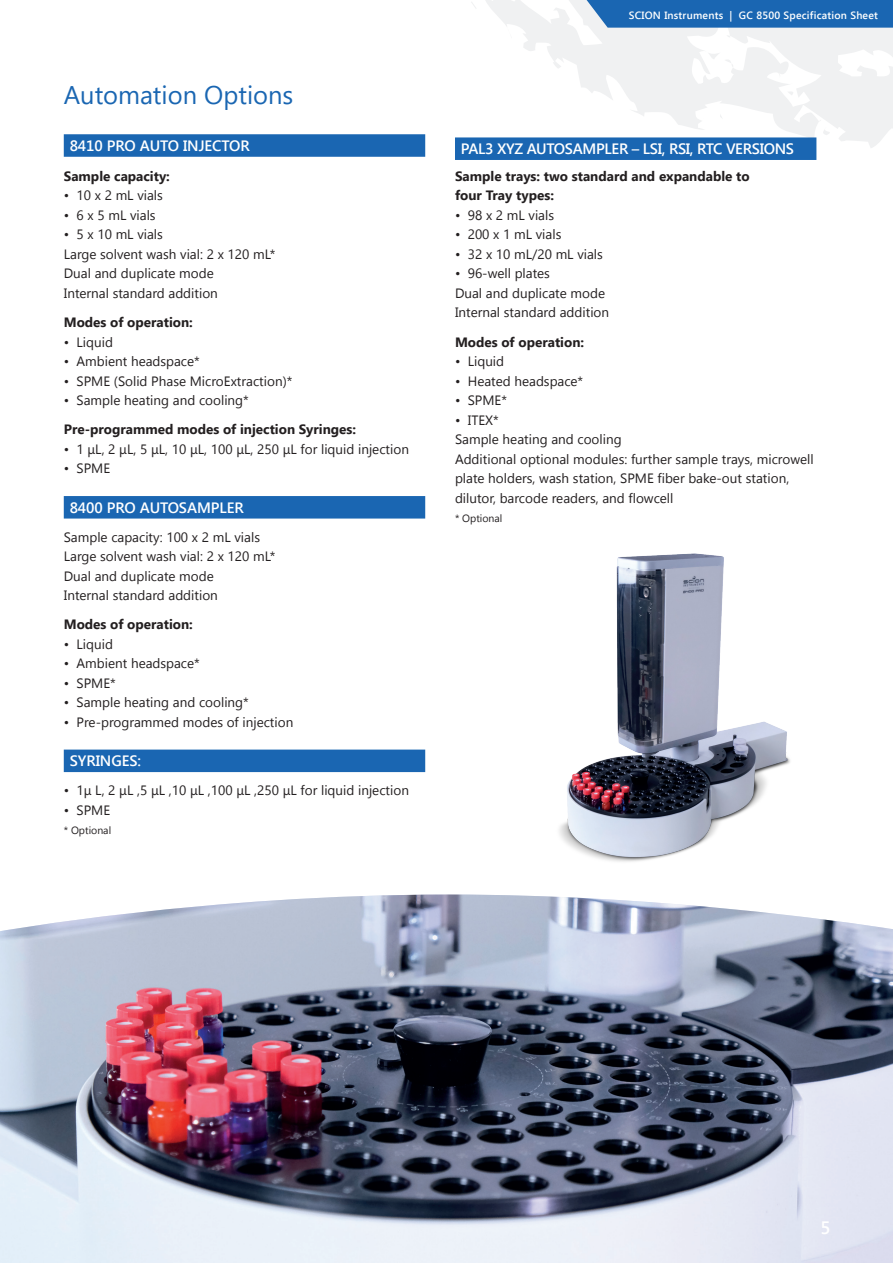
<style>
.page{position:relative;width:893px;height:1263px;background:#fff}
.page>*{position:absolute;margin:0;border:0;box-sizing:border-box;transform-origin:0 0}
.t1{font:25.5px "Segoe UI";color:#1a66b2}
.t2{font:600 18px "Segoe UI";color:#fff}
.t3{font:600 15px "Segoe UI";letter-spacing:-.02em;color:#fff}
.t4{font:13.5px/19.5px "Segoe UI Symbol";color:#231f20}
.t5{font:700 13.5px/19.5px "Segoe UI";color:#231f20}
.t6{font:600 10.5px "Segoe UI";letter-spacing:.02em;color:#fff}
.t7{font:10.5px "Segoe UI Symbol";color:#231f20}
</style>
<div class="page">
<svg style="left:486px;top:0;width:407px;height:150px;fill:#f0f1f2"></svg>
<svg style="left:508px;top:28px;width:4px;height:10px"></svg>
<svg style="left:726px;top:35px;width:4px;height:3px"></svg>
<svg style="left:707px;top:52px;width:27px;height:15px"></svg>
<svg style="left:720px;top:114px;width:3px;height:5px"></svg>
<svg style="left:787px;top:91px;width:7px;height:4px"></svg>
<svg style="left:819px;top:120px;width:11px;height:15px"></svg>
<svg style="left:577px;top:0;width:316px;height:28px"></svg>
<div style="left:608px;top:2px;width:272px;height:23px;background:#1a66b2"></div>
<img style="left:0;top:894px;width:893px;height:369px">
<div style="left:64px;top:134px;width:361px;height:23px;background:#1a66b2"></div>
<div style="left:64px;top:496px;width:361px;height:22px;background:#1a66b2"></div>
<div style="left:64px;top:749px;width:361px;height:23px;background:#1a66b2"></div>
<div style="left:455px;top:137px;width:361px;height:23px;background:#1a66b2"></div>
<img style="left:559px;top:553px;width:231px;height:309px">
<h1 class="t1" style="left:64px;top:80px;width:231px">Automation Options</h1>
<p class="t3" style="left:70px;top:135px;width:181px">8410 PRO AUTO INJECTOR</p>
<p class="t5" style="left:64px;top:166px;width:108px">Sample capacity:</p>
<p class="t4" style="left:64px;top:186px;width:7px">•</p>
<p class="t4" style="left:137px;top:186px;width:27px">❖ ●▲</p>
<p class="t4" style="left:64px;top:205px;width:7px">•</p>
<p class="t4" style="left:130px;top:205px;width:27px">❖ ●▲</p>
<p class="t4" style="left:64px;top:225px;width:7px">•</p>
<p class="t4" style="left:137px;top:225px;width:27px">❖ ●▲</p>
<p class="t4" style="left:100px;top:244px;width:44px">▲□●❖ ■▼</p>
<p class="t4" style="left:163px;top:244px;width:38px">▲ ❖ ●</p>
<p class="t4" style="left:73px;top:264px;width:37px">◆ ● ■</p>
<p class="t4" style="left:129px;top:264px;width:41px">◆● ▼</p>
<p class="t4" style="left:67px;top:283px;width:72px">■▼ ■● ▲▼■</p>
<p class="t4" style="left:195px;top:283px;width:25px">▼□■</p>
<p class="t5" style="left:64px;top:313px;width:131px">Modes of operation:</p>
<p class="t4" style="left:64px;top:332px;width:39px">• ❑◆ •</p>
<p class="t4" style="left:64px;top:371px;width:7px">•</p>
<p class="t4" style="left:259px;top:371px;width:25px">▼□■</p>
<p class="t4" style="left:64px;top:391px;width:7px">•</p>
<p class="t4" style="left:110px;top:391px;width:53px">● ▼■</p>
<p class="t4" style="left:180px;top:391px;width:57px">■ □□● ■</p>
<p class="t5" style="left:64px;top:420px;width:294px">Pre-programmed modes of injection Syringes:</p>
<p class="t4" style="left:64px;top:439px;width:7px">•</p>
<p class="t4" style="left:305px;top:439px;width:40px">□ ●❑◆</p>
<p class="t4" style="left:361px;top:439px;width:49px">■ ▼□■</p>
<p class="t4" style="left:64px;top:459px;width:7px">•</p>
<p class="t3" style="left:70px;top:497px;width:176px">8400 PRO AUTOSAMPLER</p>
<p class="t4" style="left:97px;top:527px;width:5px">●</p>
<p class="t4" style="left:234px;top:527px;width:27px">❖ ●▲</p>
<p class="t4" style="left:100px;top:547px;width:44px">▲□●❖ ■▼</p>
<p class="t4" style="left:163px;top:547px;width:38px">▲ ❖ ●</p>
<p class="t4" style="left:73px;top:566px;width:37px">◆ ● ■</p>
<p class="t4" style="left:129px;top:566px;width:41px">◆● ▼</p>
<p class="t4" style="left:67px;top:586px;width:72px">■▼ ■● ▲▼■</p>
<p class="t4" style="left:195px;top:586px;width:25px">▼□■</p>
<p class="t5" style="left:64px;top:615px;width:131px">Modes of operation:</p>
<p class="t4" style="left:64px;top:634px;width:39px">• ❑◆ •</p>
<p class="t4" style="left:110px;top:693px;width:53px">● ▼■</p>
<p class="t4" style="left:180px;top:693px;width:57px">■ □□● ■</p>
<p class="t4" style="left:64px;top:712px;width:7px">•</p>
<p class="t4" style="left:195px;top:712px;width:100px">□ ▲ □ ■ ▼□■</p>
<p class="t3" style="left:70px;top:750px;width:73px">SYRINGES:</p>
<p class="t4" style="left:64px;top:781px;width:7px">•</p>
<p class="t4" style="left:305px;top:781px;width:40px">□ ●❑◆</p>
<p class="t4" style="left:361px;top:781px;width:49px">■ ▼□■</p>
<p class="t4" style="left:64px;top:800px;width:7px">•</p>
<p class="t7" style="left:85px;top:824px;width:28px">▼□■ ●</p>
<p class="t6" style="left:629px;top:8px;width:251px">SCION Instruments | GC 8500 Specification Sheet</p>
<p class="t3" style="left:461px;top:138px;width:335px">PAL3 XYZ AUTOSAMPLER – LSI, RSI, RTC VERSIONS</p>
<p class="t5" style="left:455px;top:166px;width:296px">Sample trays: two standard and expandable to four Tray types:</p>
<p class="t4" style="left:455px;top:205px;width:7px">•</p>
<p class="t4" style="left:529px;top:205px;width:27px">❖ ●▲</p>
<p class="t4" style="left:455px;top:225px;width:7px">•</p>
<p class="t4" style="left:536px;top:225px;width:27px">❖ ●▲</p>
<p class="t4" style="left:577px;top:244px;width:27px">❖ ●▲</p>
<p class="t4" style="left:455px;top:264px;width:7px">•</p>
<p class="t4" style="left:504px;top:264px;width:47px">●● ●▼▲</p>
<p class="t4" style="left:464px;top:283px;width:37px">◆ ● ■</p>
<p class="t4" style="left:520px;top:283px;width:41px">◆● ▼</p>
<p class="t4" style="left:459px;top:303px;width:72px">■▼ ■● ▲▼■</p>
<p class="t4" style="left:586px;top:303px;width:25px">▼□■</p>
<p class="t5" style="left:455px;top:332px;width:131px">Modes of operation:</p>
<p class="t4" style="left:455px;top:352px;width:39px">• ❑◆</p>
<p class="t4" style="left:455px;top:371px;width:42px">•★ ▼</p>
<p class="t4" style="left:489px;top:430px;width:53px">● ▼■</p>
<p class="t4" style="left:558px;top:430px;width:57px">■ □□● ■</p>
<p class="t4" style="left:483px;top:449px;width:171px">▼□■● □ ▼□■● □ ◆●▲ ◆▼</p>
<p class="t4" style="left:676px;top:449px;width:52px">▲ ● ▼</p>
<p class="t4" style="left:744px;top:449px;width:71px">▲ □ ●●</p>
<p class="t4" style="left:527px;top:469px;width:88px">▲ ▲ ▲▼ ▼□■</p>
<p class="t4" style="left:722px;top:469px;width:66px">□◆▼ ▲▼ ▼ □■</p>
<p class="t4" style="left:466px;top:488px;width:25px">●◆▼□</p>
<p class="t4" style="left:590px;top:488px;width:55px">▲ ■ ●□</p>
<p class="t7" style="left:476px;top:512px;width:28px">▼□■ ●</p>
<h2 class="t2" style="left:821px;top:1215px;width:11px">5</h2>
</div>
